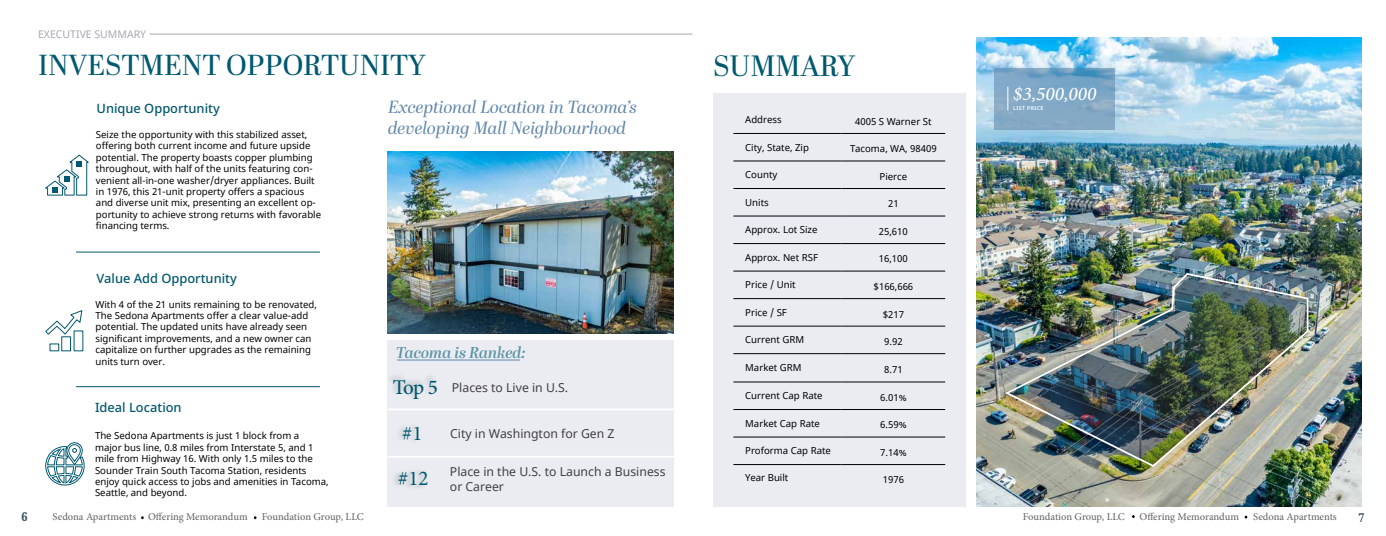
<style>
.page{position:relative;width:1386px;height:536px;background:#fff}
.page>*{position:absolute;margin:0;border:0;box-sizing:border-box;transform-origin:0 0}
.t1{font:29.31px "Abril Display";color:#00586f}
.t2{font:28.88px "Abril Display";color:#00586f}
.t3{font:21px "Minion Pro";color:#00586f}
.t4{font:italic 500 19.25px "Minion Pro";color:#fff}
.t5{font:italic 17.5px/21px "Abril Display";color:#6187aa}
.t6{font:italic 600 15.75px "Abril Display";letter-spacing:-.005em;color:#5c94a3}
.t7{font:500 12.86px "Noto Sans";color:#00586f}
.t8{font:12.25px/14.7px "Noto Sans";color:#414042}
.t9{font:800 condensed 12.25px "Noto Serif";color:#355260}
.t10{font:500 10.5px "Minion Pro";letter-spacing:-.005em;color:#696a6a}
.t11{font:10.5px "Noto Sans";color:#a7a9ac}
.t12{font:9.62px/11.4px "Noto Sans";color:#000}
.t13{font:600 5.25px "Noto Sans";letter-spacing:.07em;color:#fff}
.s1{font-family:"Minion Pro";font-weight:500;font-size:21px;color:#00586f}
.s2{font-family:"Minion Pro";font-size:21px;color:#00586f}
</style>
<div class="page">
<hr style="left:149px;top:34px;width:543px;height:1px;background:#a7a9ac">
<svg style="left:45px;top:154px;width:44px;height:42px"></svg>
<svg style="left:45px;top:310px;width:39px;height:41px"></svg>
<hr style="left:76px;top:251px;width:244px;height:1px;background:#00586f">
<svg style="left:45px;top:442px;width:40px;height:44px"></svg>
<div style="left:388px;top:340px;width:286px;height:166px;background:#eaecf1"></div>
<hr style="left:76px;top:386px;width:244px;height:1px;background:#00586f">
<div style="left:395px;top:422px;width:26px;height:22px;background:#e5e7ec"></div>
<div style="left:386px;top:373px;width:52px;height:28px;background:#000;opacity:.22"></div>
<div style="left:391px;top:467px;width:37px;height:23px;background:#e3e5ea"></div>
<hr style="left:388px;top:408px;width:286px;height:2px;background:#fff">
<hr style="left:388px;top:455px;width:286px;height:2px;background:#fff">
<img style="left:388px;top:152px;width:286px;height:181px">
<hr style="left:397px;top:359px;width:123px;height:1px;background:#6187aa">
<div style="left:713px;top:93px;width:253px;height:413px;background:#eaecf1"></div>
<hr style="left:733px;top:133px;width:109px;height:1px;background:#000">
<hr style="left:842px;top:133px;width:103px;height:1px;background:#000">
<hr style="left:733px;top:161px;width:109px;height:1px;background:#000">
<hr style="left:842px;top:161px;width:103px;height:1px;background:#000">
<hr style="left:733px;top:188px;width:109px;height:1px;background:#000">
<hr style="left:842px;top:188px;width:103px;height:1px;background:#000">
<hr style="left:733px;top:216px;width:109px;height:1px;background:#000">
<hr style="left:842px;top:216px;width:103px;height:1px;background:#000">
<hr style="left:733px;top:243px;width:109px;height:1px;background:#000">
<hr style="left:842px;top:243px;width:103px;height:1px;background:#000">
<hr style="left:733px;top:271px;width:109px;height:1px;background:#000">
<hr style="left:842px;top:271px;width:103px;height:1px;background:#000">
<hr style="left:733px;top:298px;width:109px;height:1px;background:#000">
<hr style="left:842px;top:298px;width:103px;height:1px;background:#000">
<hr style="left:733px;top:326px;width:109px;height:1px;background:#000">
<hr style="left:842px;top:326px;width:103px;height:1px;background:#000">
<hr style="left:733px;top:353px;width:109px;height:1px;background:#000">
<hr style="left:842px;top:353px;width:103px;height:1px;background:#000">
<hr style="left:733px;top:381px;width:109px;height:1px;background:#000">
<hr style="left:842px;top:381px;width:103px;height:1px;background:#000">
<hr style="left:733px;top:409px;width:109px;height:1px;background:#000">
<hr style="left:842px;top:409px;width:103px;height:1px;background:#000">
<hr style="left:733px;top:436px;width:109px;height:1px;background:#000">
<hr style="left:842px;top:436px;width:103px;height:1px;background:#000">
<hr style="left:733px;top:464px;width:109px;height:1px;background:#000">
<hr style="left:842px;top:464px;width:103px;height:1px;background:#000">
<img style="left:976px;top:37px;width:386px;height:469px">
<div style="left:997px;top:269px;width:312px;height:203px;background:#000;opacity:.38"></div>
<img style="left:1003px;top:272px;width:306px;height:196px">
<svg style="left:994px;top:68px;width:121px;height:62px;background:#7ea6c5"></svg>
<svg style="left:1007px;top:87px;width:1px;height:23px"></svg>
<p class="t11" style="left:38px;top:27px;width:110px">EXECUTIVE SUMMARY</p>
<h2 class="t2" style="left:38px;top:45px;width:389px">INVESTMENT OPPORTUNITY</h2>
<h3 class="t7" style="left:97px;top:99px;width:125px">Unique Opportunity</h3>
<p class="t12" style="left:96px;top:129px;width:227px">Seize the opportunity with this stabilized asset, offering both current income and future upside potential. The property boasts copper plumbing throughout, with half of the units featuring con&shy;venient all-in-one washer/dryer appliances. Built in 1976, this 21-unit property offers a spacious and diverse unit mix, presenting an excellent op&shy;portunity to achieve strong returns with favorable financing terms.</p>
<h3 class="t5" style="left:388px;top:97px;width:250px">Exceptional Location in Tacoma’s developing Mall Neighbourhood</h3>
<h3 class="t7" style="left:97px;top:269px;width:142px">Value Add Opportunity</h3>
<p class="t12" style="left:96px;top:299px;width:223px">With 4 of the 21 units remaining to be renovated, The Sedona Apartments offer a clear value-add potential. The updated units have already seen significant improvements, and a new owner can capitalize on further upgrades as the remaining units turn over.</p>
<h3 class="t7" style="left:95px;top:398px;width:88px">Ideal Location</h3>
<p class="t12" style="left:95px;top:430px;width:235px">The Sedona Apartments is just 1 block from a<br>major bus line, 0.8 miles from Interstate 5, and 1 mile from Highway 16. With only 1.5 miles to the Sounder Train South Tacoma Station, residents enjoy quick access to jobs and amenities in Tacoma, Seattle, and beyond.</p>
<h3 class="t6" style="left:396px;top:341px;width:131px">Tacoma is Ranked:</h3>
<p class="t8" style="left:393px;top:380px;width:177px"><span class="s1">Top 5</span> Places to Live in U.S.</p>
<h3 class="t3" style="left:402px;top:419px;width:22px">#1</h3>
<p class="t8" style="left:450px;top:426px;width:166px">City in Washington for Gen Z</p>
<p class="t8" style="left:450px;top:465px;width:217px;text-indent:-52px"><span class="s2">#12</span> Place in the U.S. to Launch a Business or Career</p>
<h1 class="t1" style="left:713px;top:46px;width:143px">SUMMARY</h1>
<p class="t12" style="left:745px;top:114px;width:38px">Address</p>
<p class="t12" style="left:855px;top:116px;width:78px">4005 S Warner St</p>
<p class="t12" style="left:745px;top:142px;width:65px">City, State, Zip</p>
<p class="t12" style="left:850px;top:143px;width:88px">Tacoma, WA, 98409</p>
<p class="t12" style="left:745px;top:169px;width:34px">County</p>
<p class="t12" style="left:880px;top:171px;width:29px">Pierce</p>
<p class="t12" style="left:745px;top:197px;width:25px">Units</p>
<p class="t12" style="left:888px;top:198px;width:12px">21</p>
<p class="t12" style="left:745px;top:224px;width:74px">Approx. Lot Size</p>
<p class="t12" style="left:879px;top:226px;width:30px">25,610</p>
<p class="t12" style="left:745px;top:252px;width:74px">Approx. Net RSF</p>
<p class="t12" style="left:879px;top:253px;width:30px">16,100</p>
<p class="t12" style="left:745px;top:279px;width:52px">Price / Unit</p>
<p class="t12" style="left:874px;top:281px;width:41px">$166,666</p>
<p class="t12" style="left:745px;top:307px;width:43px">Price / SF</p>
<p class="t12" style="left:883px;top:308px;width:23px">$217</p>
<p class="t12" style="left:745px;top:334px;width:60px">Current GRM</p>
<p class="t12" style="left:884px;top:336px;width:20px">9.92</p>
<p class="t12" style="left:745px;top:362px;width:58px">Market GRM</p>
<p class="t12" style="left:884px;top:364px;width:20px">8.71</p>
<p class="t12" style="left:745px;top:390px;width:79px">Current Cap Rate</p>
<p class="t12" style="left:880px;top:392px;width:28px">6.01%</p>
<p class="t12" style="left:745px;top:418px;width:76px">Market Cap Rate</p>
<p class="t12" style="left:880px;top:419px;width:28px">6.59%</p>
<p class="t12" style="left:745px;top:445px;width:87px">Proforma Cap Rate</p>
<p class="t12" style="left:880px;top:447px;width:28px">7.14%</p>
<p class="t12" style="left:745px;top:472px;width:45px">Year Built</p>
<p class="t12" style="left:883px;top:473px;width:23px">1976</p>
<h3 class="t4" style="left:1013px;top:81px;width:85px">$3,500,000</h3>
<p class="t13" style="left:1013px;top:104px;width:32px">LIST PRICE</p>
<p class="t9" style="left:22px;top:507px;width:8px">6</p>
<p class="t10" style="left:53px;top:509px;width:197px">Sedona Apartments Offering Memorandum</p>
<p class="t10" style="left:262px;top:509px;width:104px">Foundation Group, LLC</p>
<p class="t10" style="left:1023px;top:509px;width:104px">Foundation Group, LLC</p>
<p class="t10" style="left:1139px;top:509px;width:101px">Offering Memorandum</p>
<p class="t10" style="left:1253px;top:509px;width:85px">Sedona Apartments</p>
<p class="t9" style="left:1358px;top:508px;width:8px">7</p>
</div>
